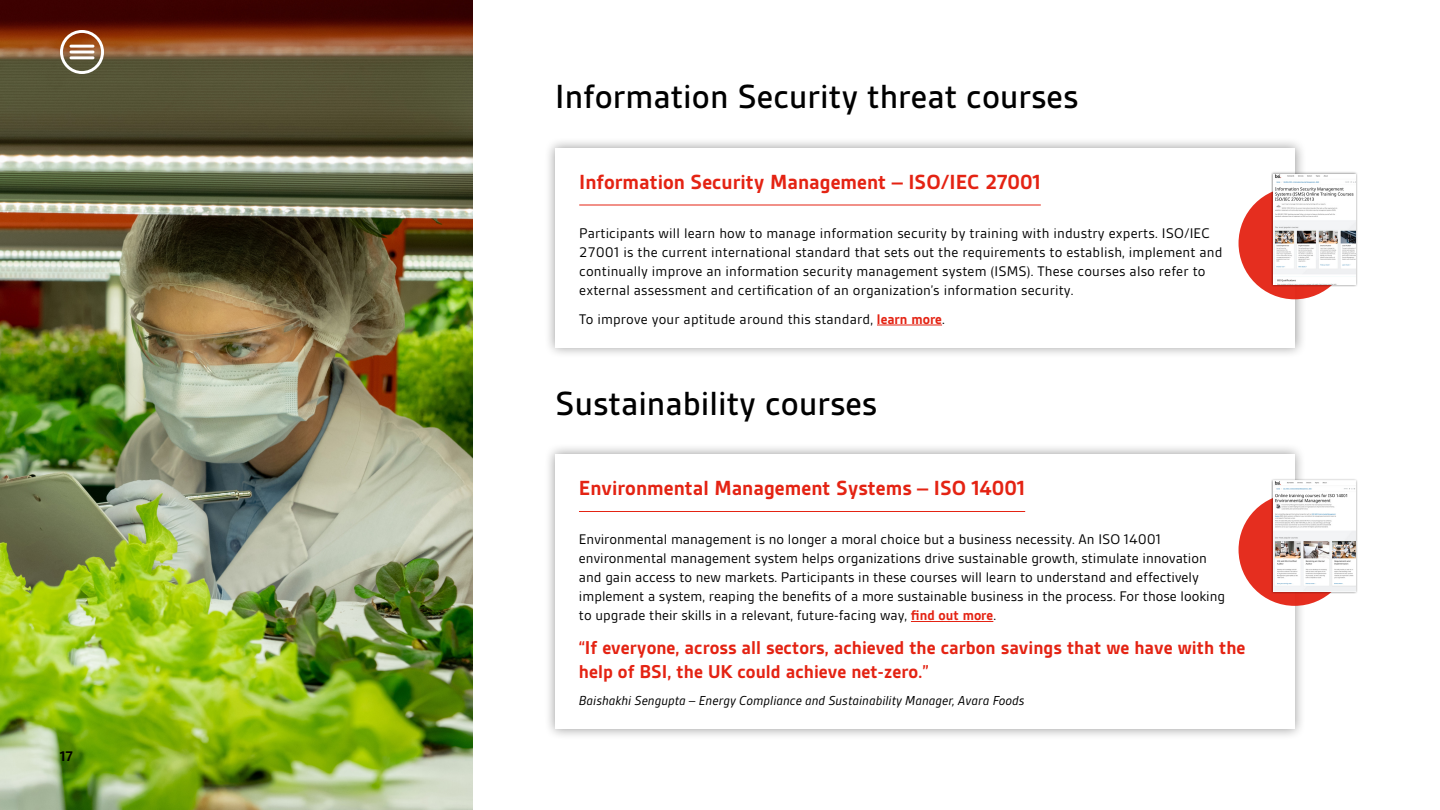
<style>
.page{position:relative;width:1440px;height:810px;background:#fff}
.page>*{position:absolute;margin:0;border:0;box-sizing:border-box;transform-origin:0 0}
.t1{font:500 36px "BSI Gesta";color:#000}
.t2{font:700 22px "BSI Gesta";color:#e42313}
.t3{font:700 20px/24px "BSI Gesta";color:#e42313}
.t4{font:15px/19px "BSI Gesta";color:#000}
.t5{font:700 15px "BSI Gesta";color:#000}
.t6{font:italic 14px "BSI Gesta";color:#000}
.s1{font-weight:700;color:#e42313}
</style>
<div class="page">
<img style="left:0;top:0;width:472px;height:810px">
<svg style="left:60px;top:30px;width:44px;height:44px"></svg>
<div style="left:544px;top:443px;width:762px;height:297px;background:#000;opacity:.4"></div>
<div style="left:555px;top:454px;width:740px;height:275px;background:#fff"></div>
<hr style="left:579px;top:511px;width:446px;height:1px;background:#e42313">
<hr style="left:911px;top:621px;width:82px;height:1px;background:#e42313">
<div style="left:544px;top:137px;width:763px;height:222px;background:#000;opacity:.4"></div>
<div style="left:555px;top:148px;width:740px;height:200px;background:#fff"></div>
<hr style="left:579px;top:204px;width:462px;height:2px;background:#e42313">
<hr style="left:877px;top:325px;width:65px;height:1px;background:#e42313">
<div style="left:1239px;top:187px;width:112px;height:112px;background:#e52e1f;border-radius:50%"></div>
<div style="left:1271px;top:171px;width:87px;height:116px;background:#000;opacity:.5"></div>
<img style="left:1273px;top:174px;width:83px;height:111px">
<div style="left:1239px;top:494px;width:112px;height:112px;background:#e52e1f;border-radius:50%"></div>
<div style="left:1271px;top:478px;width:87px;height:116px;background:#000;opacity:.5"></div>
<img style="left:1273px;top:481px;width:83px;height:110px">
<p class="t5" style="left:60px;top:749px;width:14px">17</p>
<h1 class="t1" style="left:555px;top:78px;width:525px">Information Security threat courses</h1>
<h2 class="t2" style="left:579px;top:170px;width:463px">Information Security Management – ISO/IEC 27001</h2>
<p class="t4" style="left:579px;top:223px;width:645px">Participants will learn how to manage information security by training with industry experts. ISO/IEC 27001 is the current international standard that sets out the requirements to establish, implement and continually improve an information security management system (ISMS). These courses also refer to external assessment and certification of an organization’s information security.</p>
<p class="t4" style="left:579px;top:309px;width:367px">To improve your aptitude around this standard, <span class="s1">learn more</span>.</p>
<h1 class="t1" style="left:555px;top:384px;width:324px">Sustainability courses</h1>
<h2 class="t2" style="left:579px;top:477px;width:448px">Environmental Management Systems – ISO 14001</h2>
<p class="t4" style="left:579px;top:530px;width:648px">Environmental management is no longer a moral choice but a business necessity. An ISO 14001 environmental management system helps organizations drive sustainable growth, stimulate innovation and gain access to new markets. Participants in these courses will learn to understand and effectively implement a system, reaping the benefits of a more sustainable business in the process. For those looking to upgrade their skills in a relevant, future-facing way, <span class="s1">find out more</span>.</p>
<h3 class="t3" style="left:579px;top:636px;width:668px">“If everyone, across all sectors, achieved the carbon savings that we have with the help of BSI, the UK could achieve net-zero.”</h3>
<p class="t6" style="left:579px;top:693px;width:447px">Baishakhi Sengupta – Energy Compliance and Sustainability Manager, Avara Foods</p>
</div>
